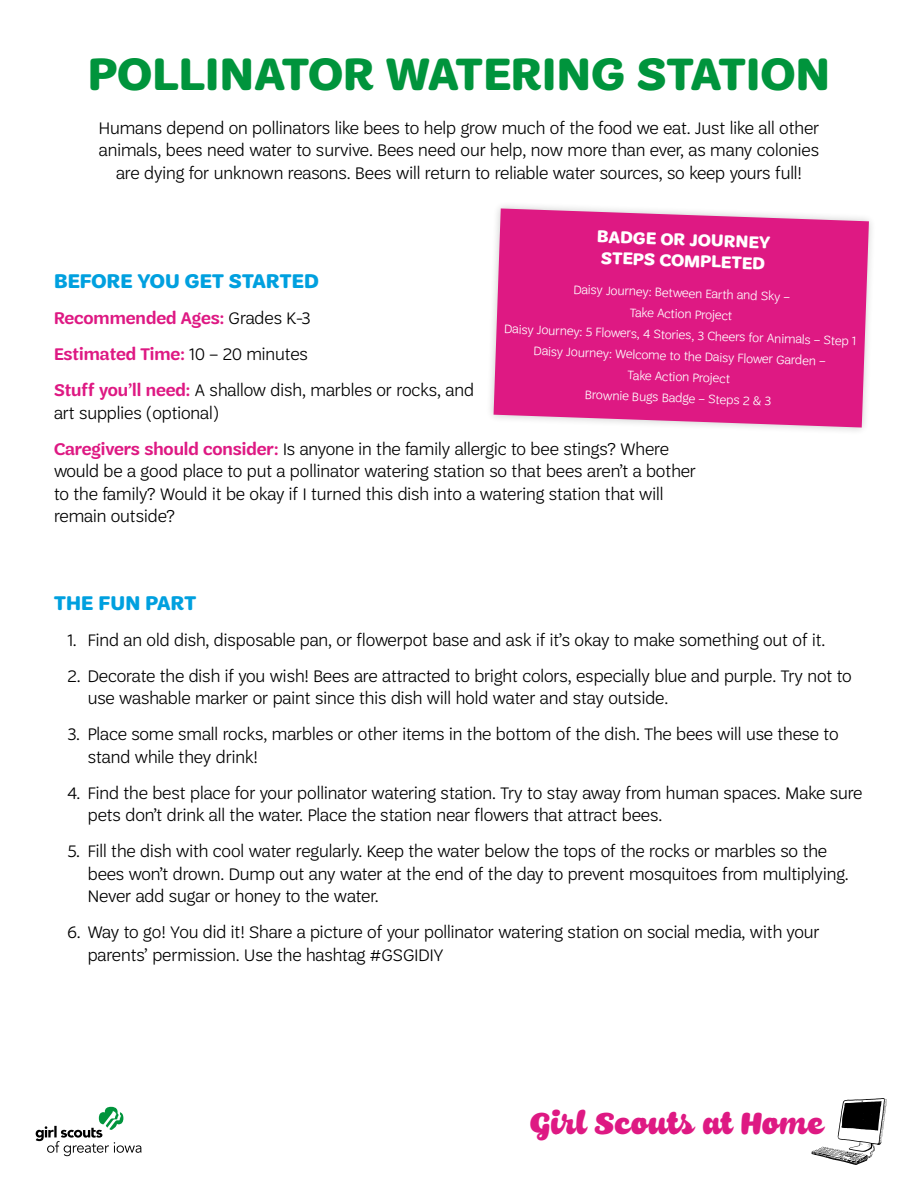
<style>
.page{position:relative;width:918px;height:1188px;background:#fff}
.page>*{position:absolute;margin:0;border:0;box-sizing:border-box;transform-origin:0 0}
.t1{font:700 48px "Trefoil Sans";letter-spacing:.01em;color:#00943c}
.t2{font:32.1px "Shortbread Script";color:#de1983}
.t3{font:700 21px "Trefoil Sans";letter-spacing:.01em;color:#00a0df}
.t4{font:300 18px/22.5px "Trefoil Sans";color:#000}
.t5{font:700 18px/21px "Trefoil Sans";color:#fff}
.t6{font:300 13.05px/21px "Trefoil Sans";color:#fff;text-align:center}
.s1{font-weight:600;color:#de1983}
</style>
<div class="page">
<svg style="left:494px;top:208px;width:375px;height:220px;background:#df2a8b"></svg>
<svg style="left:36px;top:1107px;width:105px;height:49px"></svg>
<svg style="left:811px;top:1098px;width:76px;height:67px"></svg>
<h1 class="t1" style="left:88px;top:47px;width:743px">POLLINATOR WATERING STATION</h1>
<p class="t4" style="left:99px;top:116px;width:722px;text-align:center">Humans depend on pollinators like bees to help grow much of the food we eat. Just like all other animals, bees need water to survive. Bees need our help, now more than ever, as many colonies are dying for unknown reasons. Bees will return to reliable water sources, so keep yours full!</p>
<p class="t5" style="left:597px;top:226px;width:175px;rotate:2deg">BADGE OR JOURNEY<br>STEPS COMPLETED</p>
<p class="t6" style="left:506px;top:276px;width:354px;rotate:2deg">Daisy Journey: Between Earth and Sky –<br>Take Action Project<br>Daisy Journey: 5 Flowers, 4 Stories, 3 Cheers for Animals – Step 1<br>Daisy Journey: Welcome to the Daisy Flower Garden –<br>Take Action Project<br>Brownie Bugs Badge – Steps 2 &amp; 3</p>
<p class="t3" style="left:54px;top:269px;width:266px">BEFORE YOU GET STARTED</p>
<p class="t4" style="left:54px;top:300px;width:422px;line-height:36px"><span class="s1">Recommended Ages:</span> Grades K-3<br><span class="s1">Estimated Time:</span> 10 – 20 minutes<br><span class="s1">Stuff you’ll need:</span> A shallow dish, marbles or rocks, and</p>
<p class="t4" style="left:54px;top:395px;width:616px;line-height:36px">art supplies (optional)<br><span class="s1">Caregivers should consider:</span> Is anyone in the family allergic to bee stings? Where</p>
<p class="t4" style="left:54px;top:460px;width:644px">would be a good place to put a pollinator watering station so that bees aren’t a bother to the family? Would it be okay if I turned this dish into a watering station that will remain outside?</p>
<p class="t3" style="left:54px;top:591px;width:144px">THE FUN PART</p>
<p class="t4" style="left:68px;top:629px;width:759px">1. Find an old dish, disposable pan, or flowerpot base and ask if it’s okay to make something out of it.</p>
<p class="t4" style="left:88px;top:665px;width:766px;text-indent:-20px">2. Decorate the dish if you wish! Bees are attracted to bright colors, especially blue and purple. Try not to use washable marker or paint since this dish will hold water and stay outside.</p>
<p class="t4" style="left:88px;top:723px;width:752px;text-indent:-20px">3. Place some small rocks, marbles or other items in the bottom of the dish. The bees will use these to stand while they drink!</p>
<p class="t4" style="left:88px;top:782px;width:776px;text-indent:-20px">4. Find the best place for your pollinator watering station. Try to stay away from human spaces. Make sure pets don’t drink all the water. Place the station near flowers that attract bees.</p>
<p class="t4" style="left:88px;top:840px;width:763px;text-indent:-20px">5. Fill the dish with cool water regularly. Keep the water below the tops of the rocks or marbles so the bees won’t drown. Dump out any water at the end of the day to prevent mosquitoes from multiplying.<br>Never add sugar or honey to the water.</p>
<p class="t4" style="left:88px;top:921px;width:733px;text-indent:-20px">6. Way to go! You did it! Share a picture of your pollinator watering station on social media, with your parents’ permission. Use the hashtag #GSGIDIY</p>
<h2 class="t2" style="left:530px;top:1105px;width:295px">Girl Scouts at Home</h2>
</div>
